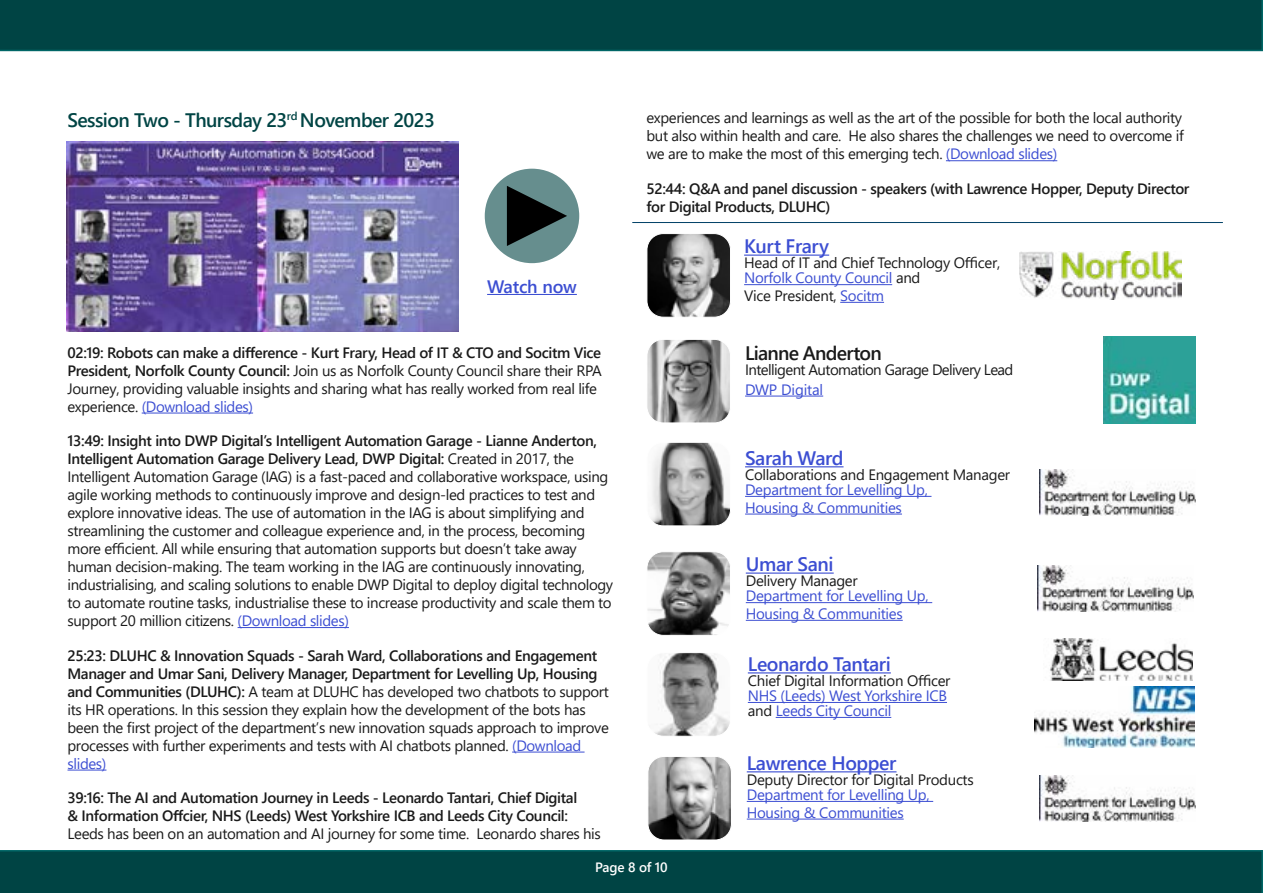
<style>
.page{position:relative;width:1263px;height:893px;background:#fff}
.page>*{position:absolute;margin:0;border:0;box-sizing:border-box;transform-origin:0 0}
.t1{font:600 19.5px "Segoe UI";letter-spacing:-.02em;color:#3c4ed2}
.t2{font:600 19.5px "Segoe UI";letter-spacing:-.03em;color:#044}
.t3{font:600 19.5px "Segoe UI";letter-spacing:-.04em;color:#1a1a1a}
.t4{font:600 18px "Segoe UI";letter-spacing:-.01em;color:#3c4ed2}
.t5{font:15px/18px "Segoe UI";letter-spacing:-.025em;color:#1a1a1a}
.t6{font:600 15px/18px "Segoe UI";letter-spacing:-.025em;color:#1a1a1a}
.t7{font:15px/17.7px "Segoe UI";letter-spacing:-.02em;color:#3c4ed2}
.t8{font:600 13.5px "Segoe UI";letter-spacing:-.01em;color:#fff}
.s1{font-weight:600}
.s2{color:#3c4ed2}
.s3{color:#1a1a1a}
</style>
<div class="page">
<div style="left:0;top:850px;width:1263px;height:43px;background:#044"></div>
<div style="left:0;top:0;width:1263px;height:51px;background:#044"></div>
<hr style="left:142px;top:413px;width:111px;height:1px;background:#3c4ed2">
<hr style="left:238px;top:627px;width:111px;height:1px;background:#3c4ed2">
<hr style="left:512px;top:752px;width:72px;height:1px;background:#3c4ed2">
<hr style="left:68px;top:770px;width:38px;height:1px;background:#3c4ed2">
<hr style="left:946px;top:160px;width:111px;height:1px;background:#3c4ed2">
<img style="left:67px;top:142px;width:391px;height:190px">
<hr style="left:632px;top:222px;width:591px;height:1px;background:#004167">
<hr style="left:744px;top:255px;width:85px;height:1px;background:#3c4ed2">
<hr style="left:744px;top:284px;width:148px;height:1px;background:#3c4ed2">
<hr style="left:840px;top:302px;width:44px;height:1px;background:#3c4ed2">
<hr style="left:745px;top:396px;width:78px;height:1px;background:#3c4ed2">
<hr style="left:745px;top:466px;width:98px;height:1px;background:#3c4ed2">
<hr style="left:745px;top:496px;width:186px;height:1px;background:#3c4ed2">
<hr style="left:745px;top:514px;width:157px;height:1px;background:#3c4ed2">
<hr style="left:746px;top:572px;width:88px;height:2px;background:#3c4ed2">
<hr style="left:746px;top:602px;width:186px;height:1px;background:#3c4ed2">
<hr style="left:746px;top:620px;width:157px;height:1px;background:#3c4ed2">
<hr style="left:748px;top:672px;width:143px;height:1px;background:#3c4ed2">
<hr style="left:748px;top:702px;width:199px;height:1px;background:#3c4ed2">
<hr style="left:776px;top:717px;width:115px;height:1px;background:#3c4ed2">
<img style="left:648px;top:235px;width:81px;height:81px">
<div style="left:646px;top:233px;width:85px;height:85px;border:1px solid #fff;border-radius:16px"></div>
<img style="left:648px;top:341px;width:81px;height:80px">
<div style="left:646px;top:339px;width:85px;height:84px;border:1px solid #fff;border-radius:16px"></div>
<img style="left:648px;top:553px;width:81px;height:81px">
<div style="left:646px;top:551px;width:85px;height:85px;border:1px solid #fff;border-radius:16px"></div>
<img style="left:654px;top:654px;width:75px;height:81px">
<div style="left:646px;top:652px;width:85px;height:85px;border:1px solid #fff;border-radius:16px"></div>
<img style="left:649px;top:758px;width:81px;height:80px">
<div style="left:647px;top:756px;width:85px;height:84px;border:1px solid #fff;border-radius:16px"></div>
<img style="left:651px;top:444px;width:78px;height:80px">
<div style="left:646px;top:442px;width:85px;height:84px;border:1px solid #fff;border-radius:16px"></div>
<hr style="left:487px;top:294px;width:90px;height:1px;background:#3c4ed2">
<div style="left:485px;top:169px;width:94px;height:94px;background:#668e8e;border-radius:50%"></div>
<svg style="left:507px;top:186px;width:60px;height:60px"></svg>
<hr style="left:747px;top:771px;width:149px;height:1px;background:#3c4ed2">
<hr style="left:747px;top:801px;width:186px;height:1px;background:#3c4ed2">
<hr style="left:747px;top:819px;width:157px;height:1px;background:#3c4ed2">
<img style="left:1020px;top:251px;width:162px;height:49px">
<img style="left:1103px;top:337px;width:92px;height:86px">
<img style="left:1039px;top:469px;width:156px;height:46px">
<img style="left:1039px;top:775px;width:156px;height:46px">
<img style="left:1050px;top:638px;width:142px;height:43px">
<img style="left:1034px;top:686px;width:160px;height:62px">
<img style="left:1037px;top:565px;width:157px;height:47px">
<h1 class="t2" style="left:68px;top:101px;width:369px">Session Two - Thursday 23<sup>rd</sup> November 2023</h1>
<p class="t4" style="left:487px;top:270px;width:91px">Watch now</p>
<p class="t5" style="left:68px;top:342px;width:536px"><span class="s1">02:19: Robots can make a difference - Kurt Frary, Head of IT &amp; CTO and Socitm Vice President, Norfolk County Council:</span> Join us as Norfolk County Council share their RPA Journey, providing valuable insights and sharing what has really worked from real life experience. <span class="s2">(Download slides)</span></p>
<p class="t5" style="left:68px;top:431px;width:547px"><span class="s1">13:49: Insight into DWP Digital’s Intelligent Automation Garage - Lianne Anderton, Intelligent Automation Garage Delivery Lead, DWP Digital:</span> Created in 2017, the Intelligent Automation Garage (IAG) is a fast-paced and collaborative workspace, using agile working methods to continuously improve and design-led practices to test and explore innovative ideas. The use of automation in the IAG is about simplifying and streamlining the customer and colleague experience and, in the process, becoming more efficient. All while ensuring that automation supports but doesn’t take away human decision-making. The team working in the IAG are continuously innovating, industrialising, and scaling solutions to enable DWP Digital to deploy digital technology to automate routine tasks, industrialise these to increase productivity and scale them to support 20 million citizens. <span class="s2">(Download slides)</span></p>
<p class="t5" style="left:68px;top:645px;width:543px"><span class="s1">25:23: DLUHC &amp; Innovation Squads - Sarah Ward, Collaborations and Engagement Manager and Umar Sani, Delivery Manager, Department for Levelling Up, Housing and Communities (DLUHC):</span> A team at DLUHC has developed two chatbots to support its HR operations. In this session they explain how the development of the bots has been the first project of the department’s new innovation squads approach to improve processes with further experiments and tests with AI chatbots planned. <span class="s2">(Download slides)</span></p>
<p class="t6" style="left:68px;top:788px;width:511px">39:16: The AI and Automation Journey in Leeds - Leonardo Tantari, Chief Digital &amp; Information Offcier, NHS (Leeds) West Yorkshire ICB and Leeds City Council:</p>
<p class="t5" style="left:68px;top:824px;width:535px">Leeds has been on an automation and AI journey for some time. Leonardo shares his</p>
<p class="t5" style="left:646px;top:108px;width:539px;text-align:justify">experiences and learnings as well as the art of the possible for both the local authority but also within health and care. He also shares the challenges we need to overcome if we are to make the most of this emerging tech. <span class="s2">(Download slides)</span></p>
<p class="t6" style="left:646px;top:178px;width:544px">52:44: Q&amp;A and panel discussion - speakers (with Lawrence Hopper, Deputy Director for Digital Products, DLUHC)</p>
<h1 class="t1" style="left:744px;top:228px;width:87px">Kurt Frary</h1>
<p class="t5" style="left:744px;top:254px;width:258px;line-height:15px">Head of IT and Chief Technology Officer,<br><span class="s2">Norfolk County Council</span> and</p>
<p class="t5" style="left:744px;top:285px;width:141px">Vice President, <span class="s2">Socitm</span></p>
<h1 class="t3" style="left:745px;top:335px;width:138px">Lianne Anderton</h1>
<p class="t5" style="left:745px;top:360px;width:270px">Intelligent Automation Garage Delivery Lead</p>
<p class="t7" style="left:745px;top:379px;width:80px">DWP Digital</p>
<h1 class="t1" style="left:745px;top:440px;width:100px">Sarah Ward</h1>
<p class="t5" style="left:745px;top:464px;width:266px">Collaborations and Engagement Manager</p>
<p class="t7" style="left:745px;top:480px;width:184px">Department for Levelling Up,<br>Housing &amp; Communities</p>
<h1 class="t1" style="left:746px;top:546px;width:89px">Umar Sani</h1>
<p class="t5" style="left:746px;top:571px;width:113px">Delivery Manager</p>
<p class="t7" style="left:746px;top:586px;width:184px">Department for Levelling Up,<br>Housing &amp; Communities</p>
<h1 class="t1" style="left:748px;top:646px;width:144px">Leonardo Tantari</h1>
<p class="t5" style="left:748px;top:670px;width:204px">Chief Digital Information Officer</p>
<p class="t7" style="left:748px;top:687px;width:201px;line-height:15px">NHS (Leeds) West Yorkshire ICB <span class="s3">and</span> Leeds City Council</p>
<h1 class="t1" style="left:747px;top:745px;width:151px">Lawrence Hopper</h1>
<p class="t5" style="left:747px;top:769px;width:228px">Deputy Director for Digital Products</p>
<p class="t7" style="left:747px;top:785px;width:184px">Department for Levelling Up,<br>Housing &amp; Communities</p>
<p class="t8" style="left:595px;top:855px;width:74px">Page 8 of 10</p>
</div>
